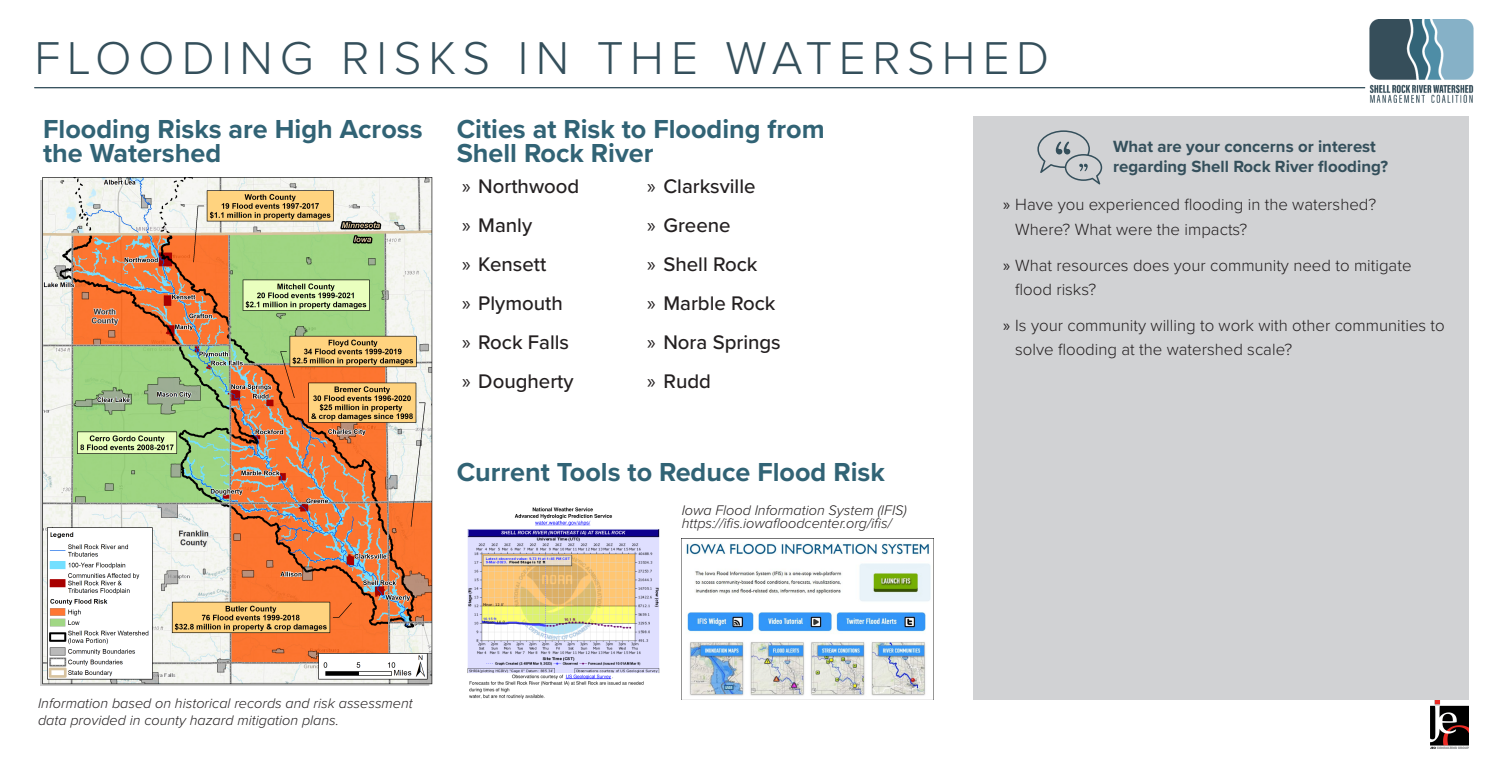
<style>
.page{position:relative;width:1512px;height:778px;background:#fff}
.page>*{position:absolute;margin:0;border:0;box-sizing:border-box;transform-origin:0 0}
.Page_Header{font:300 47.73px "Proxima Nova";letter-spacing:.14em;color:#344f5b}
.Heading_1{font:700 27px/24.6px "Proxima Nova";color:#316375}
.t1{font:500 20.4px "Proxima Nova";color:#231f20}
.t2{font:300 16.8px/24.6px "Proxima Nova";color:#231f20}
.Table_Body{font:700 16.8px/20.2px "Proxima Nova";color:#344f5b}
.Intro_Paragraph{font:italic 300 14.4px/17.3px "Proxima Nova";color:#231f20}
.Body_Text{font:italic 300 14.4px "Proxima Nova";color:#231f20}
.s1{font-family:"Myriad Pro";font-weight:400}
</style>
<div class="page">
<img style="left:1431px;top:699px;width:38px;height:49px">
<img style="left:1365px;top:19px;width:109px;height:84px">
<div style="left:974px;top:116px;width:495px;height:583px;background:#d1d2d4"></div>
<svg style="left:1037px;top:130px;width:65px;height:54px"></svg>
<hr style="left:34px;top:87px;width:1331px;height:1px;background:#344f5b">
<img style="left:40px;top:177px;width:393px;height:508px">
<img style="left:467px;top:507px;width:193px;height:192px">
<img style="left:682px;top:538px;width:252px;height:161px">
<p class="Page_Header" style="left:34px;top:23px;width:1016px">FLOODING RISKS IN THE WATERSHED</p>
<h1 class="Page_Header" style="left:34px;top:23px;width:143px">TITLE</h1>
<p class="Heading_1" style="left:43px;top:116px;width:381px">Flooding Risks are High Across the Watershed</p>
<p class="Heading_1" style="left:457px;top:116px;width:370px">Cities at Risk to Flooding from<br>Shell Rock River</p>
<p class="t1" style="left:462px;top:171px;width:119px"><span class="s1">»</span> Northwood</p>
<p class="t1" style="left:462px;top:210px;width:72px"><span class="s1">»</span> Manly</p>
<p class="t1" style="left:462px;top:249px;width:86px"><span class="s1">»</span> Kensett</p>
<p class="t1" style="left:462px;top:288px;width:102px"><span class="s1">»</span> Plymouth</p>
<p class="t1" style="left:462px;top:327px;width:109px"><span class="s1">»</span> Rock Falls</p>
<p class="t1" style="left:462px;top:366px;width:113px"><span class="s1">»</span> Dougherty</p>
<p class="t1" style="left:647px;top:171px;width:110px"><span class="s1">»</span> Clarksville</p>
<p class="t1" style="left:647px;top:210px;width:85px"><span class="s1">»</span> Greene</p>
<p class="t1" style="left:647px;top:249px;width:112px"><span class="s1">»</span> Shell Rock</p>
<p class="t1" style="left:647px;top:288px;width:130px"><span class="s1">»</span> Marble Rock</p>
<p class="t1" style="left:647px;top:327px;width:135px"><span class="s1">»</span> Nora Springs</p>
<p class="t1" style="left:647px;top:366px;width:65px"><span class="s1">»</span> Rudd</p>
<p class="Heading_1" style="left:457px;top:458px;width:430px">Current Tools to Reduce Flood Risk</p>
<p class="Body_Text" style="left:682px;top:499px;width:227px">Iowa Flood Information System (IFIS)</p>
<p class="Body_Text" style="left:682px;top:512px;width:212px">https://ifis.iowafloodcenter.org/ifis/</p>
<p class="Intro_Paragraph" style="left:38px;top:693px;width:376px">Information based on historical records and risk assessment data provided in county hazard mitigation plans.</p>
<p class="Table_Body" style="left:1113px;top:136px;width:277px">What are your concerns or interest regarding Shell Rock River flooding?</p>
<p class="t2" style="left:1015px;top:192px;width:363px;text-indent:-12px"><span class="s1">»</span> Have you experienced flooding in the watershed?<br>Where? What were the impacts?</p>
<p class="t2" style="left:1015px;top:252px;width:398px;text-indent:-12px"><span class="s1">»</span> What resources does your community need to mitigate flood risks?</p>
<p class="t2" style="left:1015px;top:312px;width:431px;text-indent:-12px"><span class="s1">»</span> Is your community willing to work with other communities to solve flooding at the watershed scale?</p>
</div>
